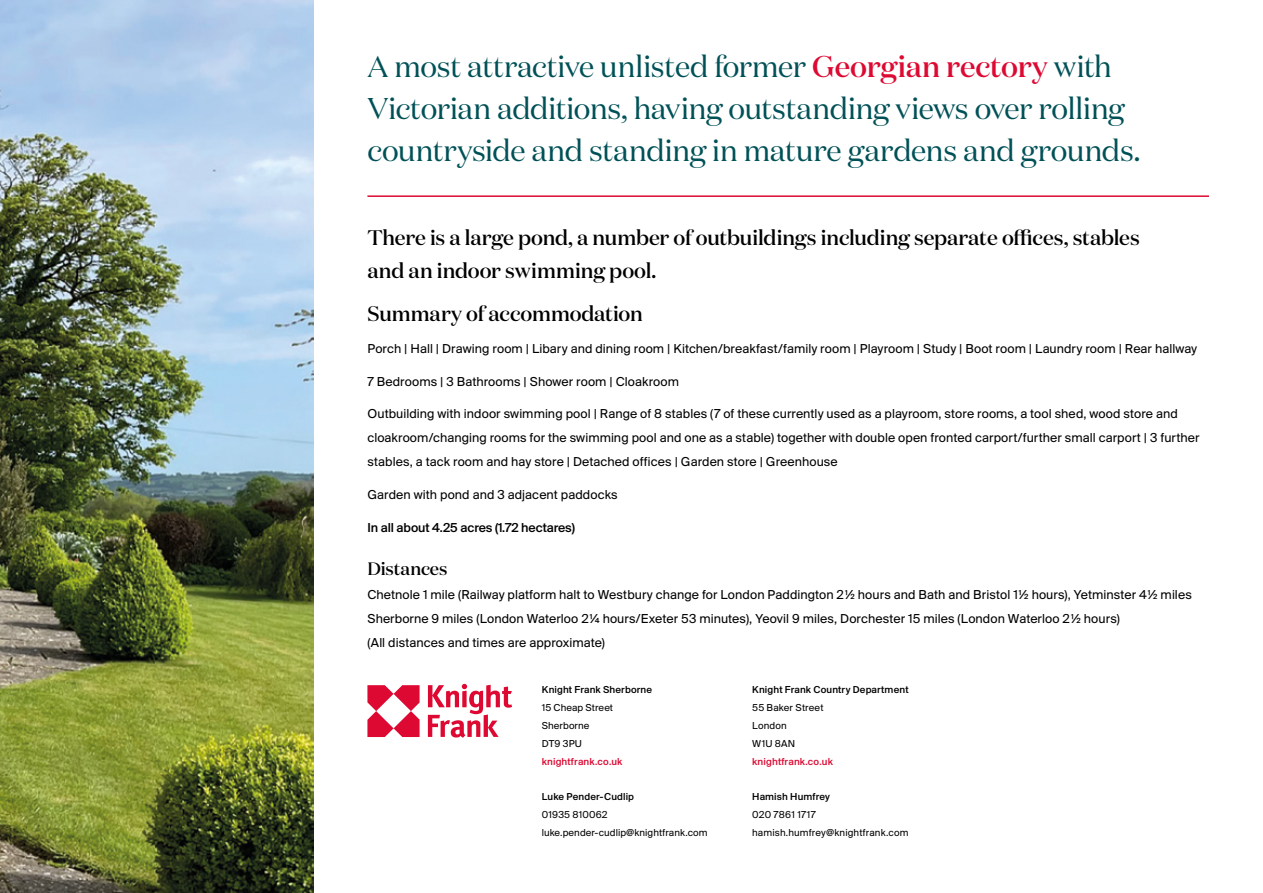
<style>
.page{position:relative;width:1263px;height:893px;background:#fff}
.page>*{position:absolute;margin:0;border:0;box-sizing:border-box;transform-origin:0 0}
.t1{font:30px/42px "Domaine Disp";letter-spacing:-.01em;color:#005157}
.t2{font:500 21px/33px "Domaine Disp";letter-spacing:-.005em;color:#000}
.t3{font:500 18px "Domaine Disp";color:#000}
.t4{font:13.5px/24px "Suisse BP Intl";letter-spacing:.005em;color:#000}
.t5{font:500 13.5px "Suisse BP Intl";letter-spacing:-.01em;color:#000}
.t6{font:10.5px/18px "Suisse BP Intl";letter-spacing:.01em;color:#000}
.t7{font:500 10.5px "Suisse BP Intl";letter-spacing:.015em;color:#000}
.t8{font:500 10.5px "Suisse BP Intl";letter-spacing:.015em;color:#dd0932}
.s1{font-weight:500;color:#dd0932}
</style>
<div class="page">
<img style="left:0;top:0;width:313px;height:893px">
<hr style="left:367px;top:195px;width:842px;height:2px;background:#dd0932">
<svg style="left:367px;top:684px;width:145px;height:54px"></svg>
<h1 class="t1" style="left:367px;top:46px;width:774px">A most attractive unlisted former <span class="s1">Georgian rectory</span> with<br>Victorian additions, having outstanding views over rolling countryside and standing in mature gardens and grounds.</h1>
<h2 class="t2" style="left:367px;top:221px;width:774px">There is a large pond, a number of outbuildings including separate offices, stables and an indoor swimming pool.</h2>
<h2 class="t2" style="left:367px;top:297px;width:277px">Summary of accommodation</h2>
<p class="t4" style="left:367px;top:336px;width:831px">Porch | Hall | Drawing room | Libary and dining room | Kitchen/breakfast/family room | Playroom | Study | Boot room | Laundry room | Rear hallway</p>
<p class="t4" style="left:367px;top:369px;width:313px">7 Bedrooms | 3 Bathrooms | Shower room | Cloakroom</p>
<p class="t4" style="left:367px;top:401px;width:834px">Outbuilding with indoor swimming pool | Range of 8 stables (7 of these currently used as a playroom, store rooms, a tool shed, wood store and cloakroom/changing rooms for the swimming pool and one as a stable) together with double open fronted carport/further small carport | 3 further stables, a tack room and hay store | Detached offices | Garden store | Greenhouse</p>
<p class="t4" style="left:367px;top:482px;width:252px">Garden with pond and 3 adjacent paddocks</p>
<p class="t5" style="left:367px;top:519px;width:209px">In all about 4.25 acres (1.72 hectares)</p>
<h3 class="t3" style="left:367px;top:558px;width:82px">Distances</h3>
<p class="t4" style="left:367px;top:583px;width:826px">Chetnole 1 mile (Railway platform halt to Westbury change for London Paddington 2½ hours and Bath and Bristol 1½ hours), Yetminster 4½ miles<br>Sherborne 9 miles (London Waterloo 2¼ hours/Exeter 53 minutes), Yeovil 9 miles, Dorchester 15 miles (London Waterloo 2½ hours)<br>(All distances and times are approximate)</p>
<p class="t7" style="left:542px;top:683px;width:112px">Knight Frank Sherborne</p>
<p class="t6" style="left:542px;top:698px;width:73px">15 Cheap Street<br>Sherborne<br>DT9 3PU</p>
<p class="t8" style="left:542px;top:755px;width:82px">knightfrank.co.uk</p>
<p class="t7" style="left:542px;top:790px;width:94px">Luke Pender-Cudlip</p>
<p class="t6" style="left:542px;top:805px;width:167px">01935 810062 luke.pender-cudlip@knightfrank.com</p>
<p class="t7" style="left:752px;top:683px;width:158px">Knight Frank Country Department</p>
<p class="t6" style="left:752px;top:698px;width:73px">55 Baker Street<br>London<br>W1U 8AN</p>
<p class="t8" style="left:752px;top:755px;width:82px">knightfrank.co.uk</p>
<p class="t7" style="left:752px;top:790px;width:79px">Hamish Humfrey</p>
<p class="t6" style="left:752px;top:805px;width:158px">020 7861 1717 hamish.humfrey@knightfrank.com</p>
</div>
